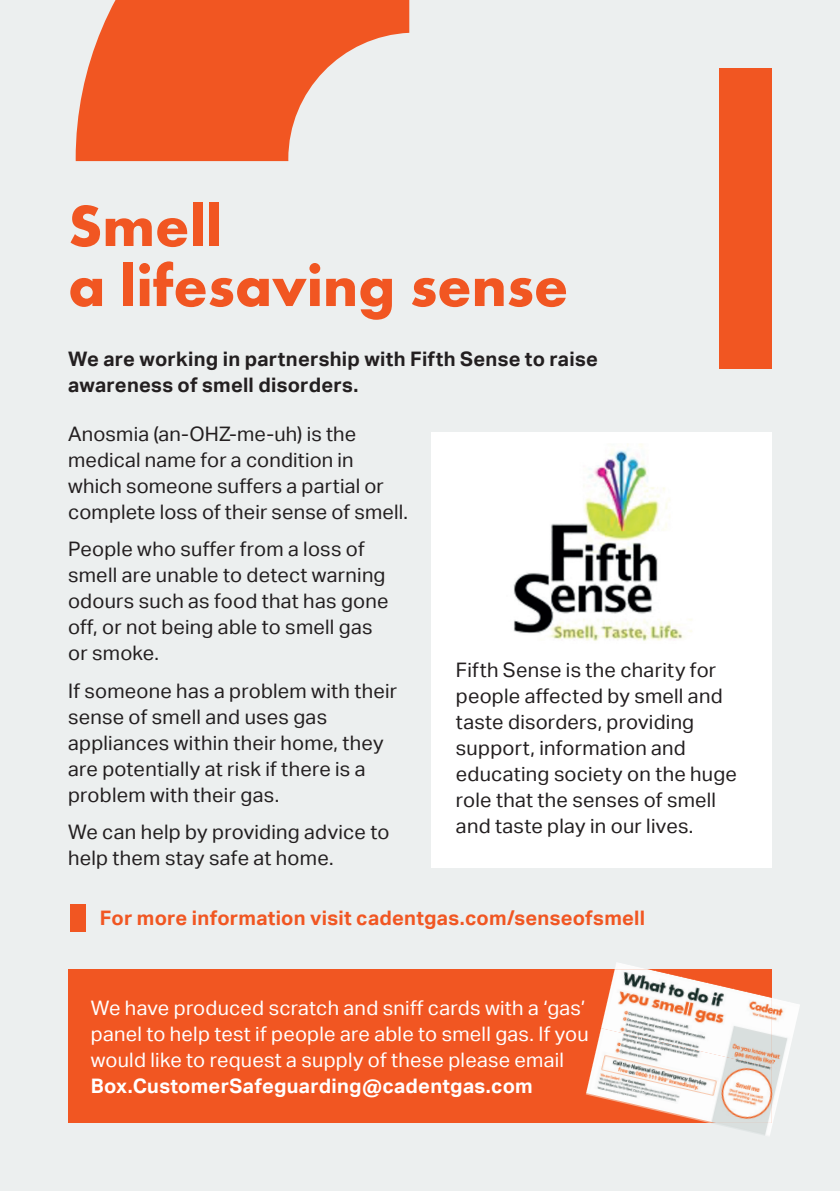
<style>
.page{position:relative;width:840px;height:1191px;background:#fff}
.page>*{position:absolute;margin:0;border:0;box-sizing:border-box;transform-origin:0 0}
.t1{font:700 60px/60px "Futura EFTU";color:#f15622}
.t2{font:20px/26px "Aktiv Grotesk";letter-spacing:.01em;color:#231f20}
.t3{font:20px/26px "Aktiv Grotesk";letter-spacing:.01em;color:#fff}
.t4{font:700 20px/26px "Aktiv Grotesk";letter-spacing:.015em;color:#231f20}
.t5{font:700 20px "Aktiv Grotesk";letter-spacing:.01em;color:#f15622}
.t6{font:700 20px "Aktiv Grotesk";letter-spacing:.015em;color:#fff}
</style>
<div class="page">
<div style="left:0;top:0;width:839px;height:1191px;background:#ecefef"></div>
<div style="left:68px;top:969px;width:703px;height:154px;background:#f15622"></div>
<img style="left:615px;top:963px;width:28px;height:6px">
<img style="left:713px;top:997px;width:86px;height:139px">
<img style="left:601px;top:969px;width:170px;height:59px">
<img style="left:586px;top:1028px;width:185px;height:95px">
<div style="left:70px;top:904px;width:16px;height:27px;background:#f15622"></div>
<div style="left:431px;top:432px;width:340px;height:435px;background:#fff"></div>
<img style="left:513px;top:444px;width:179px;height:197px">
<svg style="left:76px;top:0;width:333px;height:161px;fill:#f15622"></svg>
<div style="left:718px;top:68px;width:53px;height:301px;background:#f15622"></div>
<h1 class="t1" style="left:68px;top:196px;width:501px">Smell<br>a lifesaving sense</h1>
<p class="t4" style="left:68px;top:346px;width:531px">We are working in partnership with Fifth Sense to raise awareness of smell disorders.</p>
<p class="t2" style="left:68px;top:421px;width:341px">Anosmia (an-OHZ-me-uh) is the medical name for a condition in which someone suffers a partial or complete loss of their sense of smell.</p>
<p class="t2" style="left:68px;top:536px;width:322px">People who suffer from a loss of smell are unable to detect warning odours such as food that has gone off, or not being able to smell gas or smoke.</p>
<p class="t2" style="left:68px;top:677px;width:330px">If someone has a problem with their sense of smell and uses gas appliances within their home, they are potentially at risk if there is a problem with their gas.</p>
<p class="t2" style="left:68px;top:819px;width:323px">We can help by providing advice to help them stay safe at home.</p>
<p class="t2" style="left:455px;top:657px;width:282px">Fifth Sense is the charity for people affected by smell and taste disorders, providing support, information and educating society on the huge role that the senses of smell and taste play in our lives.</p>
<p class="t5" style="left:100px;top:906px;width:546px">For more information visit cadentgas.com/senseofsmell</p>
<p class="t3" style="left:91px;top:994px;width:499px">We have produced scratch and sniff cards with a ‘gas’ panel to help test if people are able to smell gas. If you would like to request a supply of these please email</p>
<p class="t6" style="left:91px;top:1074px;width:443px">Box.CustomerSafeguarding@cadentgas.com</p>
</div>
